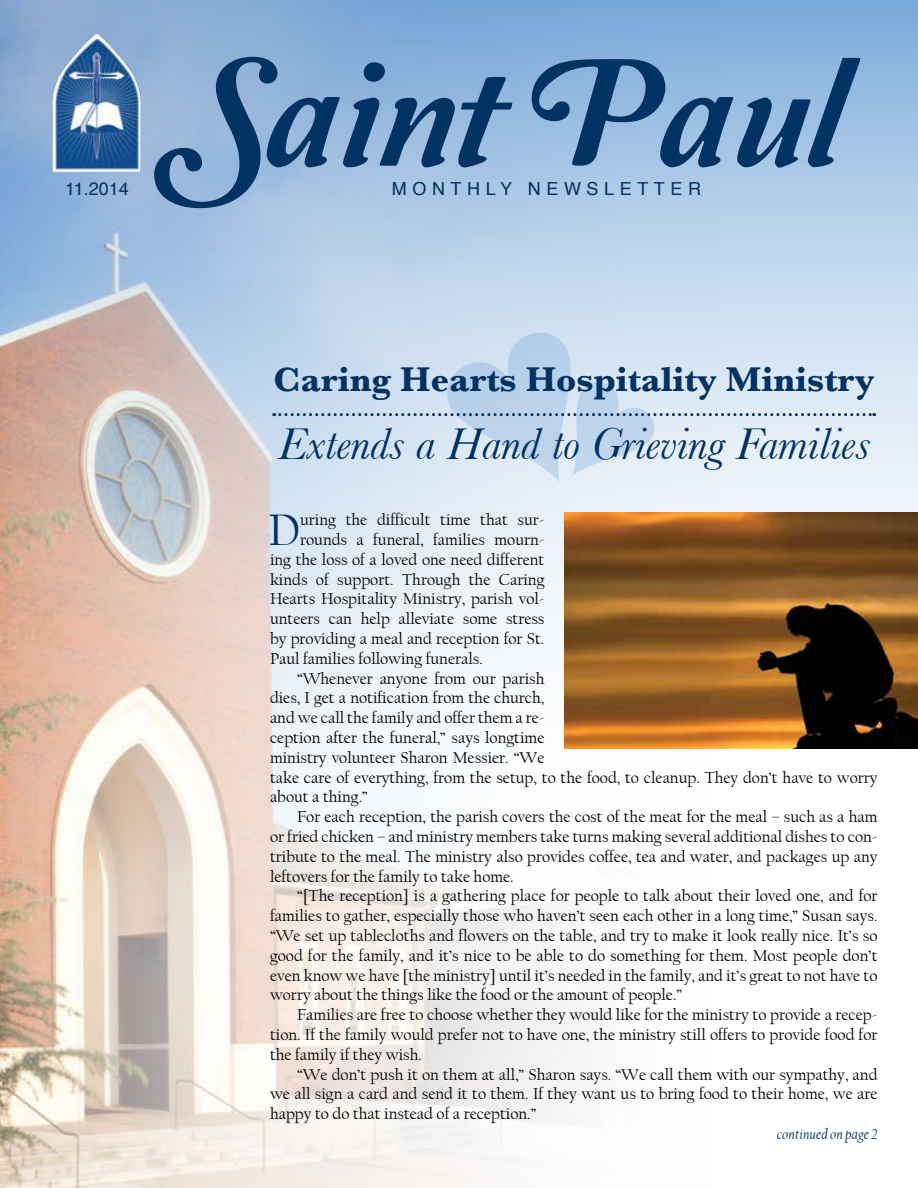
<style>
.page{position:relative;width:918px;height:1188px;background:#fff}
.page>*{position:absolute;margin:0;border:0;box-sizing:border-box;transform-origin:0 0}
.t1{font:159px "Amperzand";color:#003262}
.t2{font:italic 46.5px "Baskerville";color:#003262}
.t3{font:46.35px "Californian FB";color:#003262}
.t4{font:700 36px "Baskerville";color:#003262}
.t5{font:18px "Helvetica";letter-spacing:.31em;color:#003262}
.t6{font:16.5px "Californian FB";color:#000}
.t7{font:italic 15px "Californian FB";color:#003262}
</style>
<div class="page">
<svg style="left:752px;top:0;width:166px;height:513px;background:#b2cde9"></svg>
<img style="left:0;top:0;width:752px;height:1188px">
<img style="left:52px;top:32px;width:89px;height:140px">
<svg style="left:274px;top:332px;width:601px;height:150px;background:#d1e0f0"></svg>
<img style="left:565px;top:513px;width:353px;height:236px">
<h1 class="t1" style="left:167px;top:31px;width:677px">Saint Paul</h1>
<p class="t5" style="left:65px;top:175px;width:65px">11.2014</p>
<p class="t5" style="left:392px;top:175px;width:311px">MONTHLY NEWSLETTER</p>
<h3 class="t4" style="left:273px;top:359px;width:602px">Caring Hearts Hospitality Ministry</h3>
<h2 class="t2" style="left:278px;top:416px;width:594px">Extends a Hand to Grieving Families</h2>
<h3 class="t3" style="left:269px;top:504px;width:33px">D</h3>
<p class="t6" style="left:300px;top:511px;width:246px">uring the difficult time that sur-</p>
<p class="t6" style="left:300px;top:531px;width:246px">rounds a funeral, families mourn-</p>
<p class="t6" style="left:270px;top:550px;width:276px">ing the loss of a loved one need different</p>
<p class="t6" style="left:270px;top:570px;width:276px">kinds of support. Through the Caring</p>
<p class="t6" style="left:270px;top:590px;width:276px">Hearts Hospitality Ministry, parish vol-</p>
<p class="t6" style="left:270px;top:610px;width:276px">unteers can help alleviate some stress</p>
<p class="t6" style="left:270px;top:630px;width:276px">by providing a meal and reception for St.</p>
<p class="t6" style="left:270px;top:649px;width:214px">Paul families following funerals.</p>
<p class="t6" style="left:297px;top:669px;width:249px">“Whenever anyone from our parish</p>
<p class="t6" style="left:270px;top:689px;width:276px">dies, I get a notification from the church,</p>
<p class="t6" style="left:270px;top:709px;width:276px">and we call the family and offer them a re-</p>
<p class="t6" style="left:270px;top:729px;width:276px">ception after the funeral,” says longtime</p>
<p class="t6" style="left:270px;top:748px;width:276px">ministry volunteer Sharon Messier. “We</p>
<p class="t6" style="left:270px;top:768px;width:609px">take care of everything, from the setup, to the food, to cleanup. They don’t have to worry</p>
<p class="t6" style="left:270px;top:788px;width:99px">about a thing.”</p>
<p class="t6" style="left:297px;top:808px;width:582px">For each reception, the parish covers the cost of the meat for the meal – such as a ham</p>
<p class="t6" style="left:270px;top:828px;width:609px">or fried chicken – and ministry members take turns making several additional dishes to con-</p>
<p class="t6" style="left:270px;top:847px;width:609px">tribute to the meal. The ministry also provides coffee, tea and water, and packages up any</p>
<p class="t6" style="left:270px;top:867px;width:245px">leftovers for the family to take home.</p>
<p class="t6" style="left:297px;top:887px;width:582px">“[The reception] is a gathering place for people to talk about their loved one, and for</p>
<p class="t6" style="left:270px;top:907px;width:609px">families to gather, especially those who haven’t seen each other in a long time,” Susan says.</p>
<p class="t6" style="left:270px;top:927px;width:609px">“We set up tablecloths and flowers on the table, and try to make it look really nice. It’s so</p>
<p class="t6" style="left:270px;top:946px;width:609px">good for the family, and it’s nice to be able to do something for them. Most people don’t</p>
<p class="t6" style="left:270px;top:966px;width:609px">even know we have [the ministry] until it’s needed in the family, and it’s great to not have to</p>
<p class="t6" style="left:270px;top:986px;width:414px">worry about the things like the food or the amount of people.”</p>
<p class="t6" style="left:297px;top:1006px;width:582px">Families are free to choose whether they would like for the ministry to provide a recep-</p>
<p class="t6" style="left:270px;top:1026px;width:609px">tion. If the family would prefer not to have one, the ministry still offers to provide food for</p>
<p class="t6" style="left:270px;top:1045px;width:153px">the family if they wish.</p>
<p class="t6" style="left:297px;top:1065px;width:582px">“We don’t push it on them at all,” Sharon says. “We call them with our sympathy, and</p>
<p class="t6" style="left:270px;top:1085px;width:609px">we all sign a card and send it to them. If they want us to bring food to their home, we are</p>
<p class="t6" style="left:270px;top:1105px;width:268px">happy to do that instead of a reception.”</p>
<p class="t7" style="left:777px;top:1126px;width:102px">continued on page 2</p>
</div>
